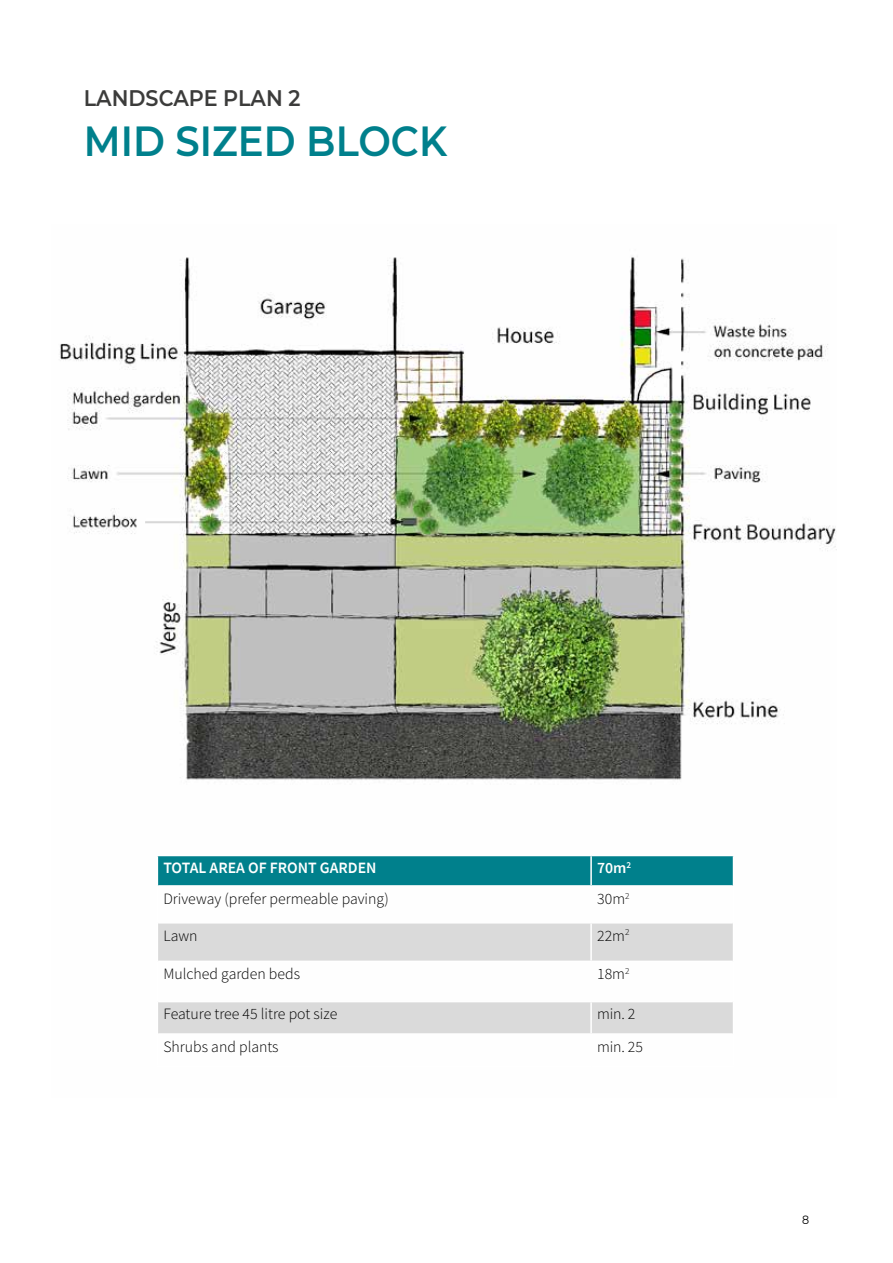
<style>
.page{position:relative;width:893px;height:1263px;background:#fff}
.page>*{position:absolute;margin:0;border:0;box-sizing:border-box;transform-origin:0 0}
.t1{font:600 42px "Montserrat";color:#00808c;scale:.92 1}
.t2{font:600 22.5px "Montserrat";color:#3c3c3b;scale:.92 1}
.t3{font:300 15.75px "Source Sans Pro";color:#000}
.t4{font:600 15.75px "Source Sans Pro";color:#fff}
.t5{font:12px "Montserrat";color:#000;scale:.92 1}
</style>
<div class="page">
<img style="left:60px;top:257px;width:776px;height:523px">
<div style="left:158px;top:856px;width:575px;height:29px;background:#00808c"></div>
<svg style="left:158px;top:923px;width:575px;height:110px;fill:#dadada"></svg>
<hr style="left:590px;top:856px;width:2px;height:29px;background:#fff">
<hr style="left:590px;top:923px;width:2px;height:37px;background:#fff">
<hr style="left:590px;top:962px;width:2px;height:39px;background:#fff">
<hr style="left:590px;top:1002px;width:2px;height:31px;background:#fff">
<hr style="left:158px;top:960px;width:433px;height:2px;background:#fff">
<hr style="left:591px;top:960px;width:142px;height:2px;background:#fff">
<hr style="left:158px;top:1001px;width:433px;height:1px;background:#fff">
<hr style="left:591px;top:1001px;width:142px;height:1px;background:#fff">
<h2 class="t2" style="left:84px;top:82px;width:237px">LANDSCAPE PLAN 2</h2>
<h1 class="t1" style="left:84px;top:111px;width:396px">MID SIZED BLOCK</h1>
<p class="t4" style="left:163px;top:858px;width:215px">TOTAL AREA OF FRONT GARDEN</p>
<p class="t4" style="left:597px;top:858px;width:36px">70m<sup>2</sup></p>
<p class="t3" style="left:163px;top:889px;width:227px">Driveway (prefer permeable paving)</p>
<p class="t3" style="left:597px;top:889px;width:34px">30m<sup>2</sup></p>
<p class="t3" style="left:163px;top:926px;width:36px">Lawn</p>
<p class="t3" style="left:597px;top:926px;width:34px">22m<sup>2</sup></p>
<p class="t3" style="left:163px;top:964px;width:138px">Mulched garden beds</p>
<p class="t3" style="left:597px;top:964px;width:34px">18m<sup>2</sup></p>
<p class="t3" style="left:163px;top:1004px;width:175px">Feature tree 45 litre pot size</p>
<p class="t3" style="left:597px;top:1004px;width:40px">min. 2</p>
<p class="t3" style="left:163px;top:1037px;width:117px">Shrubs and plants</p>
<p class="t3" style="left:597px;top:1037px;width:48px">min. 25</p>
<p class="t5" style="left:802px;top:1211px;width:9px">8</p>
</div>
